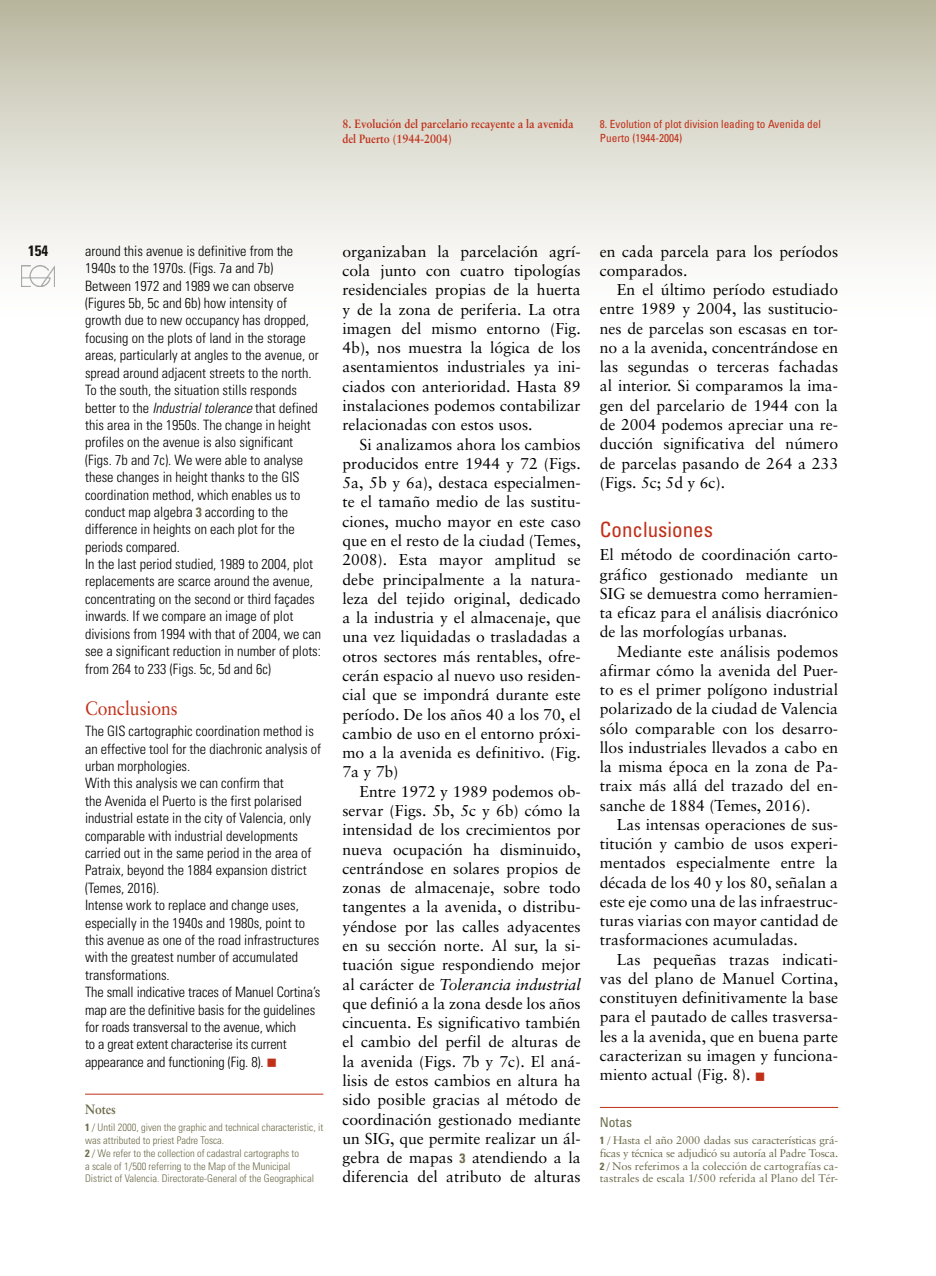
<style>
.page{position:relative;width:936px;height:1276px;background:#fff}
.page>*{position:absolute;margin:0;border:0;box-sizing:border-box;transform-origin:0 0}
.t1{font:condensed 21px "Univers";color:#c03019}
.t2{font:19.5px "Sabon";color:#c03019;scale:.9 1}
.t3{font:15.75px/19.4px "Sabon";color:#000;text-align:justify}
.t4{font:700 condensed 15px "Univers";color:#000}
.t5{font:300 condensed 14.25px/17.4px "Univers";color:#000}
.t6{font:700 13.5px "Sabon";color:#6e6b4a;scale:.9 1}
.t7{font:condensed 13.5px "Univers";color:#6e6b4a}
.t8{font:700 12px/14.2px "Sabon";color:#c03019;scale:.9 1}
.t9{font:condensed 11.25px/14.2px "Univers";color:#c03019}
.t10{font:11.1px/12.8px "Sabon";color:#6e6b4a;text-align:justify}
.t11{font:300 condensed 10.5px/12.9px "Univers";color:#6e6b4a}
.s1{font-style:italic}
.s2{font-weight:700;font-size:13.5px;color:#6e6b4a}
.s3{color:#c03019}
.s4{font-weight:700}
.s5{font-family:"Univers";font-weight:700;font-stretch:condensed;font-size:13.5px;color:#6e6b4a}
.s6{font-family:"Univers";font-weight:700;font-stretch:condensed;font-size:10.5px}
.s7{font-family:"Univers";font-weight:300;font-stretch:condensed;font-size:10.5px}
</style>
<div class="page">
<div style="left:0;top:0;width:935px;height:319px;background:linear-gradient(to bottom,#bcbaa3,#fff)"></div>
<hr style="left:85px;top:1093px;width:238px;height:1px;background:#c03019">
<hr style="left:600px;top:1107px;width:238px;height:1px;background:#c03019">
<p class="t8" style="left:342px;top:117px;width:258px">8. Evolución del parcelario recayente a la avenida del Puerto (1944-2004)</p>
<p class="t9" style="left:600px;top:117px;width:222px">8. Evolution of plot division leading to Avenida del<br>Puerto (1944-2004)</p>
<p class="t4" style="left:28px;top:242px;width:21px">154</p>
<p class="t5" style="left:85px;top:242px;width:237px">around this avenue is definitive from the 1940s to the 1970s. (Figs. 7a and 7b)<br>Between 1972 and 1989 we can observe (Figures 5b, 5c and 6b) how intensity of growth due to new occupancy has dropped, focusing on the plots of land in the storage areas, particularly at angles to the avenue, or spread around adjacent streets to the north.<br>To the south, the situation stills responds better to the <span class="s1">Industrial tolerance</span> that defined this area in the 1950s. The change in height profiles on the avenue is also significant (Figs. 7b and 7c). We were able to analyse these changes in height thanks to the GIS coordination method, which enables us to conduct map algebra <span class="s2">3</span> according to the difference in heights on each plot for the periods compared.<br>In the last period studied, 1989 to 2004, plot replacements are scarce around the avenue, concentrating on the second or third façades inwards. If we compare an image of plot divisions from 1994 with that of 2004, we can see a significant reduction in number of plots: from 264 to 233 (Figs. 5c, 5d and 6c)</p>
<p class="t2" style="left:85px;top:696px;width:104px">Conclusions</p>
<p class="t5" style="left:85px;top:722px;width:237px">The GIS cartographic coordination method is an effective tool for the diachronic analysis of urban morphologies.<br>With this analysis we can confirm that<br>the Avenida el Puerto is the first polarised industrial estate in the city of Valencia, only comparable with industrial developments carried out in the same period in the area of Patraix, beyond the 1884 expansion district (Temes, 2016).<br>Intense work to replace and change uses, especially in the 1940s and 1980s, point to this avenue as one of the road infrastructures with the greatest number of accumulated transformations.<br>The small indicative traces of Manuel Cortina’s map are the definitive basis for the guidelines for roads transversal to the avenue, which<br>to a great extent characterise its current appearance and functioning (Fig. 8). <span class="s3">■</span></p>
<p class="t6" style="left:85px;top:1100px;width:36px">Notes</p>
<p class="t11" style="left:85px;top:1120px;width:240px"><span class="s4">1</span> / Until 2000, given the graphic and technical characteristic, it was attributed to priest Padre Tosca.<br><span class="s4">2</span> / We refer to the collection of cadastral cartographs to<br>a scale of 1/500 referring to the Map of the Municipal<br>District of Valencia. Directorate-General of the Geographical</p>
<p class="t3" style="left:342px;top:241px;width:240px">organizaban la parcelación agrí&shy;cola junto con cuatro tipologías residenciales propias de la huerta y de la zona de periferia. La otra imagen del mismo entorno (Fig.<br>4b), nos muestra la lógica de los asentamientos industriales ya ini&shy;ciados con anterioridad. Hasta 89 instalaciones podemos contabilizar relacionadas con estos usos.</p>
<p class="t3" style="left:342px;top:434px;width:240px;text-indent:17px">Si analizamos ahora los cambios producidos entre 1944 y 72 (Figs.<br>5a, 5b y 6a), destaca especialmen&shy;te el tamaño medio de las sustitu&shy;ciones, mucho mayor en este caso que en el resto de la ciudad (Temes, 2008). Esta mayor amplitud se debe principalmente a la natura&shy;leza del tejido original, dedicado a la industria y el almacenaje, que una vez liquidadas o trasladadas a otros sectores más rentables, ofre&shy;cerán espacio al nuevo uso residen&shy;cial que se impondrá durante este período. De los años 40 a los 70, el cambio de uso en el entorno próxi&shy;mo a la avenida es definitivo. (Fig.<br>7a y 7b)</p>
<p class="t3" style="left:342px;top:781px;width:240px;text-indent:17px">Entre 1972 y 1989 podemos ob&shy;servar (Figs. 5b, 5c y 6b) cómo la intensidad de los crecimientos por nueva ocupación ha disminuido, centrándose en solares propios de zonas de almacenaje, sobre todo tangentes a la avenida, o distribu&shy;yéndose por las calles adyacentes en su sección norte. Al sur, la si&shy;tuación sigue respondiendo mejor al carácter de <span class="s1">Tolerancia industrial </span>que definió a la zona desde los años cincuenta. Es significativo también el cambio del perfil de alturas de la avenida (Figs. 7b y 7c). El aná&shy;lisis de estos cambios en altura ha sido posible gracias al método de coordinación gestionado mediante un SIG, que permite realizar un ál&shy;gebra de mapas <span class="s5">3</span> atendiendo a la diferencia del atributo de alturas</p>
<p class="t3" style="left:600px;top:241px;width:240px">en cada parcela para los períodos comparados.</p>
<p class="t3" style="left:600px;top:280px;width:240px;text-indent:17px">En el último período estudiado entre 1989 y 2004, las sustitucio&shy;nes de parcelas son escasas en tor&shy;no a la avenida, concentrándose en las segundas o terceras fachadas al interior. Si comparamos la ima&shy;gen del parcelario de 1944 con la de 2004 podemos apreciar una re&shy;ducción significativa del número de parcelas pasando de 264 a 233 (Figs. 5c; 5d y 6c).</p>
<h1 class="t1" style="left:600px;top:516px;width:115px">Conclusiones</h1>
<p class="t3" style="left:600px;top:545px;width:240px">El método de coordinación carto&shy;gráfico gestionado mediante un SIG se demuestra como herramien&shy;ta eficaz para el análisis diacrónico de las morfologías urbanas.</p>
<p class="t3" style="left:600px;top:641px;width:240px;text-indent:17px">Mediante este análisis podemos afirmar cómo la avenida del Puer&shy;to es el primer polígono industrial polarizado de la ciudad de Valencia sólo comparable con los desarro&shy;llos industriales llevados a cabo en la misma época en la zona de Pa&shy;traix más allá del trazado del en&shy;sanche de 1884 (Temes, 2016).</p>
<p class="t3" style="left:600px;top:814px;width:240px;text-indent:17px">Las intensas operaciones de sus&shy;titución y cambio de usos experi&shy;mentados especialmente entre la década de los 40 y los 80, señalan a este eje como una de las infraestruc&shy;turas viarias con mayor cantidad de trasformaciones acumuladas.</p>
<p class="t3" style="left:600px;top:949px;width:240px;text-indent:17px">Las pequeñas trazas indicati&shy;vas del plano de Manuel Cortina, constituyen definitivamente la base para el pautado de calles trasversa&shy;les a la avenida, que en buena parte caracterizan su imagen y funciona&shy;miento actual (Fig. 8). <span class="s3">■</span></p>
<p class="t7" style="left:600px;top:1113px;width:34px">Notas</p>
<p class="t10" style="left:600px;top:1133px;width:240px"><span class="s6">1</span> <span class="s7">/</span> Hasta el año 2000 dadas sus características grá&shy;ficas y técnica se adjudicó su autoría al Padre Tosca.<br><span class="s6">2</span> <span class="s7">/</span> Nos referimos a la colección de cartografías ca&shy;tastrales de escala 1/500 referida al Plano del Tér-</p>
</div>
